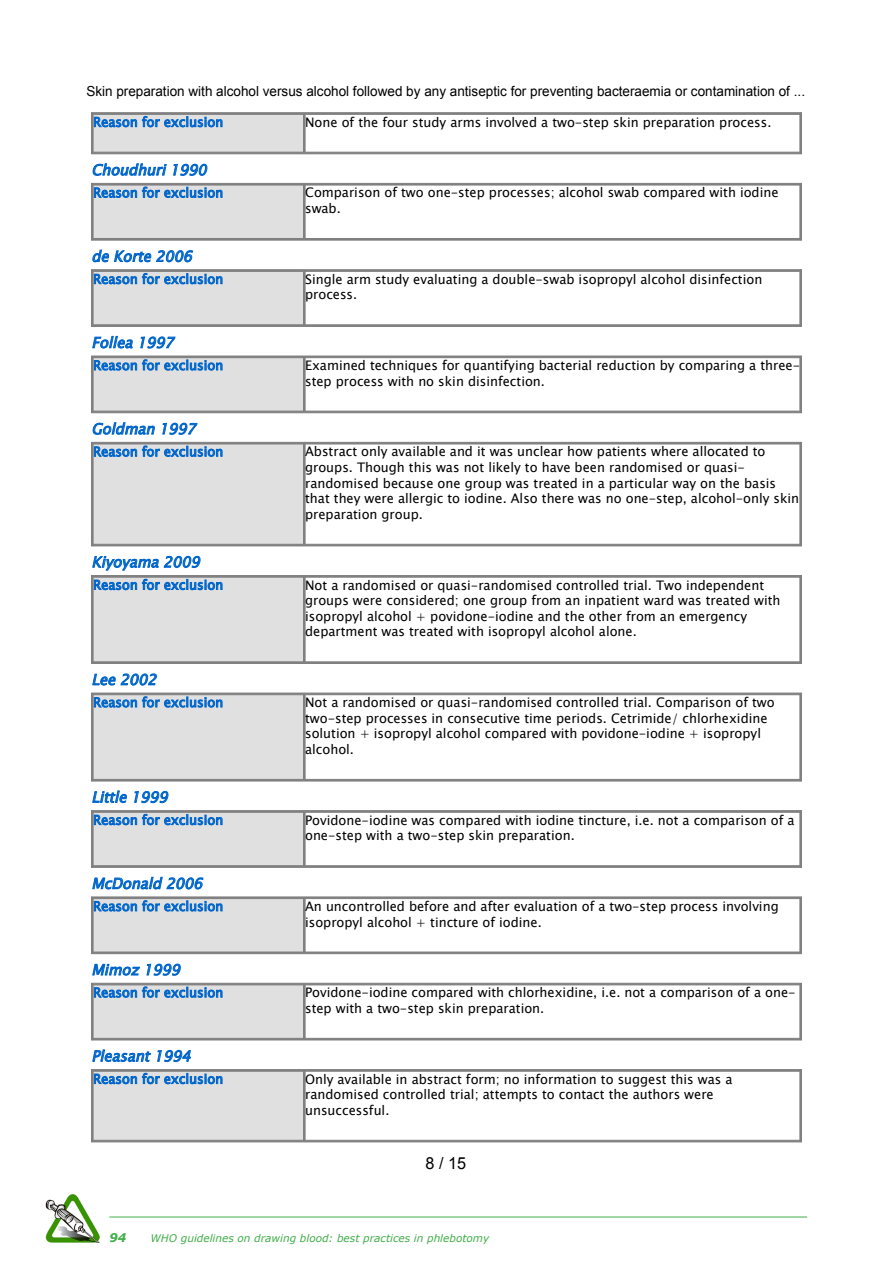
<style>
.page{position:relative;width:893px;height:1263px;background:#fff}
.page>*{position:absolute;margin:0;border:0;box-sizing:border-box;transform-origin:0 0}
.t1{font:16.65px "Arial";color:#000}
.t2{font:italic 14.85px "PD4 ML Lucida Sans Unicode";color:#06c}
.t3{font:13.8px "Arial";color:#000}
.t4{font:13.2px/15.6px "PD4 ML Lucida Sans Unicode";color:#000}
.t5{font:13.2px "PD4 ML Lucida Sans Unicode";color:#06c}
.t6{font:italic 700 12px "Verdana";color:#40ae49}
.t7{font:italic 10.5px "Verdana";color:#40ae49}
</style>
<div class="page">
<hr style="left:109px;top:1216px;width:698px;height:1px;background:#40ae49">
<img style="left:46px;top:1194px;width:54px;height:49px">
<svg style="left:91px;top:113px;width:711px;height:42px"></svg>
<svg style="left:93px;top:164px;width:73px;height:12px"></svg>
<svg style="left:173px;top:164px;width:34px;height:12px"></svg>
<svg style="left:91px;top:182px;width:711px;height:59px"></svg>
<svg style="left:93px;top:250px;width:100px;height:12px"></svg>
<svg style="left:91px;top:269px;width:711px;height:58px"></svg>
<svg style="left:93px;top:336px;width:40px;height:12px"></svg>
<svg style="left:141px;top:337px;width:34px;height:11px"></svg>
<svg style="left:91px;top:355px;width:711px;height:59px"></svg>
<svg style="left:93px;top:422px;width:62px;height:13px"></svg>
<svg style="left:163px;top:423px;width:34px;height:12px"></svg>
<svg style="left:91px;top:441px;width:711px;height:106px"></svg>
<svg style="left:91px;top:556px;width:711px;height:108px"></svg>
<svg style="left:93px;top:674px;width:22px;height:11px"></svg>
<svg style="left:121px;top:674px;width:36px;height:11px"></svg>
<svg style="left:91px;top:692px;width:711px;height:90px"></svg>
<svg style="left:93px;top:791px;width:33px;height:12px"></svg>
<svg style="left:134px;top:791px;width:34px;height:12px"></svg>
<svg style="left:91px;top:810px;width:711px;height:58px"></svg>
<svg style="left:93px;top:877px;width:110px;height:12px"></svg>
<svg style="left:91px;top:896px;width:711px;height:59px"></svg>
<svg style="left:93px;top:964px;width:47px;height:11px"></svg>
<svg style="left:147px;top:964px;width:34px;height:11px"></svg>
<svg style="left:91px;top:982px;width:711px;height:59px"></svg>
<svg style="left:93px;top:1050px;width:58px;height:12px"></svg>
<svg style="left:157px;top:1050px;width:34px;height:12px"></svg>
<svg style="left:91px;top:1069px;width:711px;height:74px"></svg>
<p class="t3" style="left:86px;top:82px;width:720px">Skin preparation with alcohol versus alcohol followed by any antiseptic for preventing bacteraemia or contamination of ...</p>
<p class="t5" style="left:93px;top:112px;width:132px">Reason for exclusion</p>
<p class="t4" style="left:305px;top:114px;width:468px">None of the four study arms involved a two-step skin preparation process.</p>
<p class="t2" style="left:91px;top:158px;width:121px">Choudhuri 1990</p>
<p class="t5" style="left:93px;top:182px;width:132px">Reason for exclusion</p>
<p class="t4" style="left:305px;top:185px;width:475px">Comparison of two one-step processes; alcohol swab compared with iodine swab.</p>
<p class="t2" style="left:91px;top:244px;width:107px">de Korte 2006</p>
<p class="t5" style="left:93px;top:269px;width:132px">Reason for exclusion</p>
<p class="t4" style="left:305px;top:271px;width:459px">Single arm study evaluating a double-swab isopropyl alcohol disinfection process.</p>
<p class="t2" style="left:91px;top:331px;width:88px">Follea 1997</p>
<p class="t5" style="left:93px;top:355px;width:132px">Reason for exclusion</p>
<p class="t4" style="left:305px;top:358px;width:497px">Examined techniques for quantifying bacterial reduction by comparing a three&shy;step process with no skin disinfection.</p>
<p class="t2" style="left:91px;top:417px;width:111px">Goldman 1997</p>
<p class="t5" style="left:93px;top:441px;width:132px">Reason for exclusion</p>
<p class="t4" style="left:305px;top:444px;width:496px">Abstract only available and it was unclear how patients where allocated to groups. Though this was not likely to have been randomised or quasi&shy;randomised because one group was treated in a particular way on the basis that they were allergic to iodine. Also there was no one-step, alcohol-only skin preparation group.</p>
<p class="t2" style="left:91px;top:550px;width:115px">Kiyoyama 2009</p>
<p class="t5" style="left:93px;top:574px;width:132px">Reason for exclusion</p>
<p class="t4" style="left:305px;top:577px;width:477px">Not a randomised or quasi-randomised controlled trial. Two independent groups were considered; one group from an inpatient ward was treated with isopropyl alcohol + povidone-iodine and the other from an emergency department was treated with isopropyl alcohol alone.</p>
<p class="t2" style="left:91px;top:668px;width:71px">Lee 2002</p>
<p class="t5" style="left:93px;top:692px;width:132px">Reason for exclusion</p>
<p class="t4" style="left:305px;top:695px;width:471px">Not a randomised or quasi-randomised controlled trial. Comparison of two two-step processes in consecutive time periods. Cetrimide/ chlorhexidine solution + isopropyl alcohol compared with povidone-iodine + isopropyl alcohol.</p>
<p class="t2" style="left:91px;top:785px;width:82px">Little 1999</p>
<p class="t5" style="left:93px;top:809px;width:132px">Reason for exclusion</p>
<p class="t4" style="left:305px;top:812px;width:491px">Povidone-iodine was compared with iodine tincture, i.e. not a comparison of a one-step with a two-step skin preparation.</p>
<p class="t2" style="left:91px;top:872px;width:117px">McDonald 2006</p>
<p class="t5" style="left:93px;top:896px;width:132px">Reason for exclusion</p>
<p class="t4" style="left:305px;top:898px;width:475px">An uncontrolled before and after evaluation of a two-step process involving isopropyl alcohol + tincture of iodine.</p>
<p class="t2" style="left:91px;top:958px;width:95px">Mimoz 1999</p>
<p class="t5" style="left:93px;top:982px;width:132px">Reason for exclusion</p>
<p class="t4" style="left:305px;top:985px;width:492px">Povidone-iodine compared with chlorhexidine, i.e. not a comparison of a one&shy;step with a two-step skin preparation.</p>
<p class="t2" style="left:91px;top:1044px;width:105px">Pleasant 1994</p>
<p class="t5" style="left:93px;top:1068px;width:132px">Reason for exclusion</p>
<p class="t4" style="left:305px;top:1071px;width:429px">Only available in abstract form; no information to suggest this was a randomised controlled trial; attempts to contact the authors were unsuccessful.</p>
<p class="t1" style="left:426px;top:1152px;width:42px">8 / 15</p>
<p class="t6" style="left:109px;top:1230px;width:19px">94</p>
<p class="t7" style="left:151px;top:1232px;width:340px">WHO guidelines on drawing blood: best practices in phlebotomy</p>
</div>
